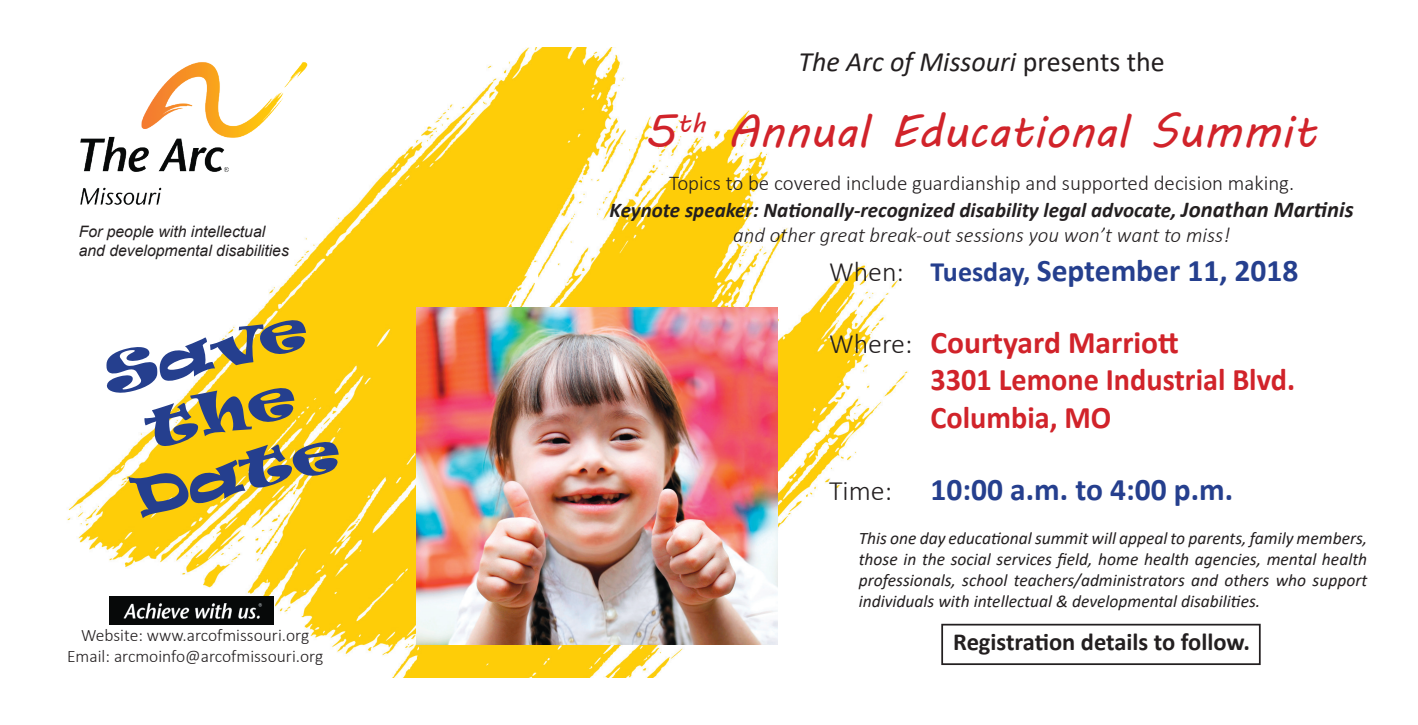
<style>
.page{position:relative;width:1418px;height:725px;background:#fff}
.page>*{position:absolute;margin:0;border:0;box-sizing:border-box;transform-origin:0 0}
.t1{font:52.5px/63px "Ravie";color:#253f8e;text-align:center;scale:1.26 1}
.t2{font:45.5px "MV Boli";color:#d1232a}
.t3{font:700 31.5px/37.8px "Calibri";color:#d1232a}
.t4{font:700 31.5px "Calibri";color:#253f8e}
.t5{font:italic 28px "Calibri";color:#231f20}
.t6{font:700 24.5px "Calibri";color:#231f20}
.t7{font:300 21px/27.3px "Calibri";color:#231f20;text-align:center}
.t8{font:italic 300 21px "Calibri";color:#231f20}
.t9{font:italic 17.5px/21px "Calibri";color:#231f20;text-align:justify}
.t10{font:300 17.5px/21px "Calibri";color:#231f20;text-align:center}
.t11{font:italic 15.75px/18.9px "Arial";color:#231f20}
.s1{font-style:normal}
.s2{font-weight:700;font-style:italic}
.s3{font-weight:700;font-style:italic;font-size:22.75px}
.s4{font-weight:300;font-size:28px;color:#231f20}
.s5{font-size:28px}
</style>
<div class="page">
<img style="left:67px;top:47px;width:841px;height:630px">
<img style="left:67px;top:47px;width:273px;height:172px">
<img style="left:109px;top:597px;width:165px;height:27px">
<img style="left:416px;top:307px;width:361px;height:337px">
<div style="left:941px;top:623px;width:319px;height:42px;border:2px solid #231f20"></div>
<p class="t11" style="left:79px;top:222px;width:212px">For people with intellectual and developmental disabilities</p>
<h1 class="t1" style="left:94px;top:345px;width:169px;rotate:-14deg">Save the<br>Date</h1>
<p class="t10" style="left:67px;top:624px;width:258px">Website: www.arcofmissouri.org<br>Email: arcmoinfo@arcofmissouri.org</p>
<h3 class="t5" style="left:798px;top:42px;width:368px">The Arc of Missouri <span class="s1">presents the</span></h3>
<h2 class="t2" style="left:646px;top:100px;width:671px">5<sup>th</sup> Annual Educational Summit</h2>
<p class="t7" style="left:609px;top:169px;width:745px">Topics to be covered include guardianship and supported decision making.<br><span class="s2">Keynote speaker: Nationally-recognized disability legal advocate,</span> <span class="s3">Jonathan Martinis</span></p>
<p class="t8" style="left:733px;top:222px;width:498px">and other great break-out sessions you won’t want to miss!</p>
<h3 class="t4" style="left:829px;top:248px;width:471px"><span class="s4">When:</span> <span class="s5">Tuesday,</span> September 11, 2018</h3>
<h3 class="t3" style="left:930px;top:323px;width:366px;text-indent:-101px"><span class="s4">Where:</span> Courtyard Marriott<br>3301 Lemone Industrial Blvd.<br>Columbia, MO</h3>
<h3 class="t4" style="left:829px;top:467px;width:406px"><span class="s4">Time:</span> 10:00 a.m. to 4:00 p.m.</h3>
<p class="t9" style="left:858px;top:526px;width:510px">This one day educational summit will appeal to parents, family members, those in the social services field, home health agencies, mental health professionals, school teachers/administrators and others who support individuals with intellectual &amp; developmental disabilities.</p>
<h3 class="t6" style="left:953px;top:624px;width:298px">Registration details to follow.</h3>
</div>
